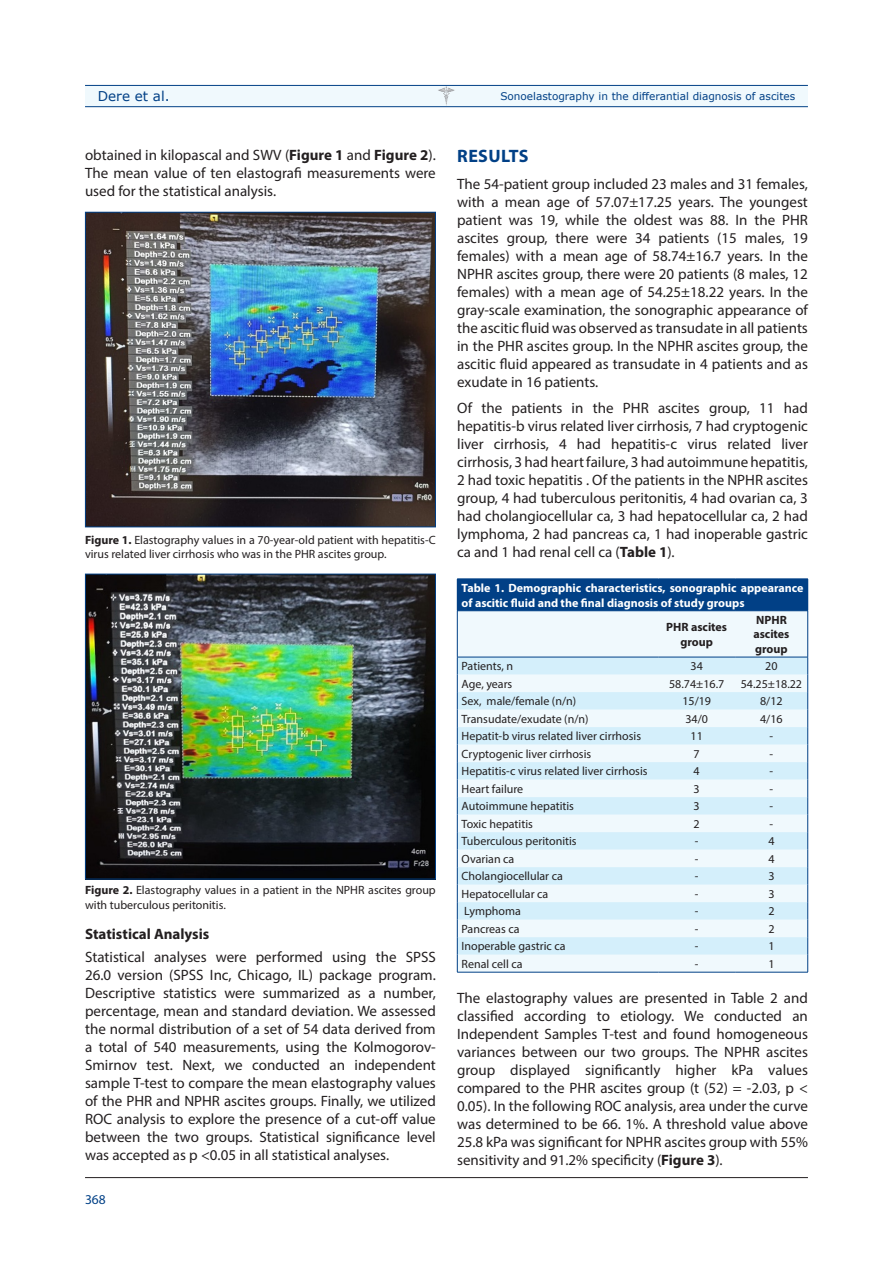
<style>
.page{position:relative;width:893px;height:1263px;background:#fff}
.page>*{position:absolute;margin:0;border:0;box-sizing:border-box;transform-origin:0 0}
.Metin_Başlıkları{font:700 18px "Myriad Pro";letter-spacing:.02em;color:#014086}
.Ana_Metin{font:15px/18px "Myriad Pro";color:#231f20;text-align:justify}
.Ara_başlıklar{font:700 15px "Myriad Pro";color:#231f20}
.t1{font:13.5px "Verdana";color:#014086}
.t2{font:13.5px "Myriad Pro";color:#014086}
.Tablo_Metni{font:12px/14.4px "Myriad Pro";color:#231f20}
.Tablo_Başlık{font:700 12px/14.4px "Myriad Pro";color:#fff}
.Tablo_Metni-2{font:700 12px/14.4px "Myriad Pro";color:#231f20;text-align:center}
.t3{font:10.5px "Verdana";color:#014086}
.s1{font-weight:700}
</style>
<div class="page">
<div style="left:85px;top:86px;width:723px;height:20px;background:#f0f9fd"></div>
<hr style="left:85px;top:85px;width:723px;height:1px;background:#014086">
<hr style="left:85px;top:106px;width:723px;height:1px;background:#014086">
<hr style="left:85px;top:1177px;width:723px;height:1px;background:#231f20">
<img style="left:438px;top:86px;width:17px;height:20px">
<img style="left:87px;top:214px;width:347px;height:311px">
<div style="left:85px;top:212px;width:351px;height:315px;border:1px solid #014086"></div>
<img style="left:87px;top:576px;width:347px;height:301px">
<div style="left:85px;top:574px;width:351px;height:305px;border:1px solid #014086"></div>
<div style="left:457px;top:579px;width:351px;height:32px;background:#014086"></div>
<div style="left:458px;top:611px;width:349px;height:361px;background:#f0f9fd"></div>
<svg style="left:458px;top:658px;width:349px;height:297px;fill:#d9f0fb"></svg>
<hr style="left:457px;top:611px;width:1px;height:46px;background:#014086">
<hr style="left:807px;top:611px;width:1px;height:46px;background:#014086">
<svg style="left:457px;top:658px;width:1px;height:314px"></svg>
<svg style="left:807px;top:658px;width:1px;height:314px"></svg>
<hr style="left:457px;top:972px;width:201px;height:1px;background:#014086">
<hr style="left:658px;top:972px;width:77px;height:1px;background:#014086">
<hr style="left:735px;top:972px;width:73px;height:1px;background:#014086">
<hr style="left:457px;top:657px;width:201px;height:1px;background:#014086">
<hr style="left:658px;top:657px;width:77px;height:1px;background:#014086">
<hr style="left:735px;top:657px;width:73px;height:1px;background:#014086">
<p class="t1" style="left:98px;top:87px;width:73px">Dere et al.</p>
<p class="t3" style="left:500px;top:89px;width:296px">Sonoelastography in the differantial diagnosis of ascites</p>
<p class="Ana_Metin" style="left:85px;top:146px;width:352px">obtained in kilopascal and SWV (<span class="s1">Figure 1</span> and <span class="s1">Figure 2</span>).<br>The mean value of ten elastografi measurements were used for the statistical analysis.</p>
<p class="Tablo_Metni" style="left:85px;top:532px;width:352px"><span class="s1">Figure 1.</span> Elastography values in a 70-year-old patient with hepatitis-C virus related liver cirrhosis who was in the PHR ascites group.</p>
<p class="Tablo_Metni" style="left:85px;top:883px;width:352px"><span class="s1">Figure 2.</span> Elastography values in a patient in the NPHR ascites group with tuberculous peritonitis.</p>
<p class="Ara_başlıklar" style="left:85px;top:924px;width:126px">Statistical Analysis</p>
<p class="Ana_Metin" style="left:85px;top:947px;width:352px">Statistical analyses were performed using the SPSS 26.0 version (SPSS Inc, Chicago, IL) package program.<br>Descriptive statistics were summarized as a number, percentage, mean and standard deviation. We assessed the normal distribution of a set of 54 data derived from a total of 540 measurements, using the Kolmogorov-Smirnov test. Next, we conducted an independent sample T-test to compare the mean elastography values of the PHR and NPHR ascites groups. Finally, we utilized ROC analysis to explore the presence of a cut-off value between the two groups. Statistical significance level was accepted as p &lt;0.05 in all statistical analyses.</p>
<p class="t2" style="left:85px;top:1191px;width:22px">368</p>
<p class="Metin_Başlıkları" style="left:457px;top:145px;width:73px">RESULTS</p>
<p class="Ana_Metin" style="left:457px;top:175px;width:352px">The 54-patient group included 23 males and 31 females, with a mean age of 57.07±17.25 years. The youngest patient was 19, while the oldest was 88. In the PHR ascites group, there were 34 patients (15 males, 19 females) with a mean age of 58.74±16.7 years. In the NPHR ascites group, there were 20 patients (8 males, 12 females) with a mean age of 54.25±18.22 years. In the gray-scale examination, the sonographic appearance of the ascitic fluid was observed as transudate in all patients in the PHR ascites group. In the NPHR ascites group, the ascitic fluid appeared as transudate in 4 patients and as exudate in 16 patients.</p>
<p class="Ana_Metin" style="left:457px;top:399px;width:352px">Of the patients in the PHR ascites group, 11 had hepatitis-b virus related liver cirrhosis, 7 had cryptogenic liver cirrhosis, 4 had hepatitis-c virus related liver cirrhosis, 3 had heart failure, 3 had autoimmune hepatitis, 2 had toxic hepatitis . Of the patients in the NPHR ascites group, 4 had tuberculous peritonitis, 4 had ovarian ca, 3 had cholangiocellular ca, 3 had hepatocellular ca, 2 had lymphoma, 2 had pancreas ca, 1 had inoperable gastric ca and 1 had renal cell ca (<span class="s1">Table 1</span>).</p>
<p class="Tablo_Başlık" style="left:462px;top:580px;width:343px">Table 1. Demographic characteristics, sonographic appearance of ascitic fluid and the final diagnosis of study groups</p>
<p class="Tablo_Metni-2" style="left:666px;top:619px;width:62px">PHR ascites group</p>
<p class="Tablo_Metni-2" style="left:753px;top:612px;width:38px;text-align:left">NPHR ascites group</p>
<p class="Tablo_Metni" style="left:462px;top:659px;width:53px">Patients, n</p>
<p class="Tablo_Metni" style="left:691px;top:659px;width:14px">34</p>
<p class="Tablo_Metni" style="left:765px;top:659px;width:14px">20</p>
<p class="Tablo_Metni" style="left:462px;top:676px;width:52px">Age, years</p>
<p class="Tablo_Metni" style="left:669px;top:676px;width:57px">58.74±16.7</p>
<p class="Tablo_Metni" style="left:741px;top:676px;width:63px">54.25±18.22</p>
<p class="Tablo_Metni" style="left:462px;top:694px;width:116px">Sex, male/female (n/n)</p>
<p class="Tablo_Metni" style="left:682px;top:694px;width:30px">15/19</p>
<p class="Tablo_Metni" style="left:760px;top:694px;width:24px">8/12</p>
<p class="Tablo_Metni" style="left:462px;top:711px;width:128px">Transudate/exudate (n/n)</p>
<p class="Tablo_Metni" style="left:685px;top:711px;width:24px">34/0</p>
<p class="Tablo_Metni" style="left:760px;top:711px;width:24px">4/16</p>
<p class="Tablo_Metni" style="left:462px;top:729px;width:181px">Hepatit-b virus related liver cirrhosis</p>
<p class="Tablo_Metni" style="left:691px;top:729px;width:14px">11</p>
<p class="Tablo_Metni" style="left:770px;top:729px;width:5px">-</p>
<p class="Tablo_Metni" style="left:462px;top:746px;width:131px">Cryptogenic liver cirrhosis</p>
<p class="Tablo_Metni" style="left:694px;top:746px;width:8px">7</p>
<p class="Tablo_Metni" style="left:770px;top:746px;width:5px">-</p>
<p class="Tablo_Metni" style="left:462px;top:764px;width:188px">Hepatitis-c virus related liver cirrhosis</p>
<p class="Tablo_Metni" style="left:694px;top:764px;width:8px">4</p>
<p class="Tablo_Metni" style="left:770px;top:764px;width:5px">-</p>
<p class="Tablo_Metni" style="left:462px;top:781px;width:63px">Heart failure</p>
<p class="Tablo_Metni" style="left:694px;top:781px;width:8px">3</p>
<p class="Tablo_Metni" style="left:770px;top:781px;width:5px">-</p>
<p class="Tablo_Metni" style="left:462px;top:799px;width:114px">Autoimmune hepatitis</p>
<p class="Tablo_Metni" style="left:694px;top:799px;width:8px">3</p>
<p class="Tablo_Metni" style="left:770px;top:799px;width:5px">-</p>
<p class="Tablo_Metni" style="left:462px;top:816px;width:73px">Toxic hepatitis</p>
<p class="Tablo_Metni" style="left:694px;top:816px;width:8px">2</p>
<p class="Tablo_Metni" style="left:770px;top:816px;width:5px">-</p>
<p class="Tablo_Metni" style="left:462px;top:834px;width:117px">Tuberculous peritonitis</p>
<p class="Tablo_Metni" style="left:695px;top:834px;width:5px">-</p>
<p class="Tablo_Metni" style="left:768px;top:834px;width:8px">4</p>
<p class="Tablo_Metni" style="left:462px;top:851px;width:54px">Ovarian ca</p>
<p class="Tablo_Metni" style="left:695px;top:851px;width:5px">-</p>
<p class="Tablo_Metni" style="left:768px;top:851px;width:8px">4</p>
<p class="Tablo_Metni" style="left:462px;top:869px;width:103px">Cholangiocellular ca</p>
<p class="Tablo_Metni" style="left:695px;top:869px;width:5px">-</p>
<p class="Tablo_Metni" style="left:768px;top:869px;width:8px">3</p>
<p class="Tablo_Metni" style="left:462px;top:886px;width:88px">Hepatocellular ca</p>
<p class="Tablo_Metni" style="left:695px;top:886px;width:5px">-</p>
<p class="Tablo_Metni" style="left:768px;top:886px;width:8px">3</p>
<p class="Tablo_Metni" style="left:464px;top:904px;width:58px">Lymphoma</p>
<p class="Tablo_Metni" style="left:695px;top:904px;width:5px">-</p>
<p class="Tablo_Metni" style="left:768px;top:904px;width:8px">2</p>
<p class="Tablo_Metni" style="left:462px;top:921px;width:59px">Pancreas ca</p>
<p class="Tablo_Metni" style="left:695px;top:921px;width:5px">-</p>
<p class="Tablo_Metni" style="left:768px;top:921px;width:8px">2</p>
<p class="Tablo_Metni" style="left:462px;top:939px;width:106px">Inoperable gastric ca</p>
<p class="Tablo_Metni" style="left:695px;top:939px;width:5px">-</p>
<p class="Tablo_Metni" style="left:768px;top:939px;width:8px">1</p>
<p class="Tablo_Metni" style="left:462px;top:956px;width:63px">Renal cell ca</p>
<p class="Tablo_Metni" style="left:695px;top:956px;width:5px">-</p>
<p class="Tablo_Metni" style="left:768px;top:956px;width:8px">1</p>
<p class="Ana_Metin" style="left:457px;top:989px;width:352px">The elastography values are presented in Table 2 and classified according to etiology. We conducted an Independent Samples T-test and found homogeneous variances between our two groups. The NPHR ascites group displayed significantly higher kPa values compared to the PHR ascites group (t (52) = -2.03, p &lt; 0.05). In the following ROC analysis, area under the curve was determined to be 66. 1%. A threshold value above 25.8 kPa was significant for NPHR ascites group with 55% sensitivity and 91.2% specificity (<span class="s1">Figure 3</span>).</p>
</div>
